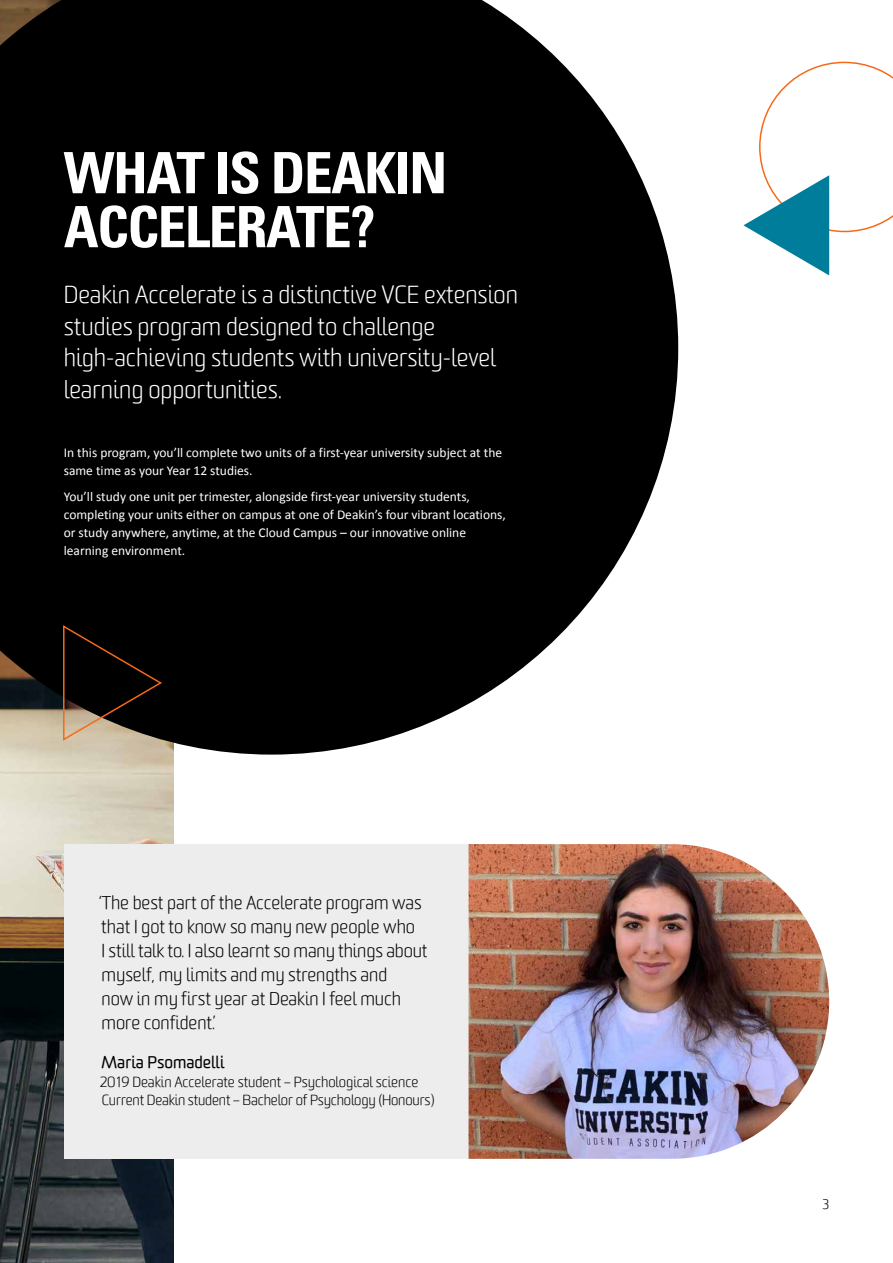
<style>
.page{position:relative;width:893px;height:1263px;background:#fff}
.page>*{position:absolute;margin:0;border:0;box-sizing:border-box;transform-origin:0 0}
.t1{font:700 condensed 57px/54px "Univers";letter-spacing:-.025em;color:#fff}
.opening_spread_intro{font:300 24px/31.5px "Worldly";color:#fff}
.profile_quote{font:300 18px/24px "Worldly";color:#000}
.profile_name{font:16.5px "Worldly";color:#000}
.profile_course_title{font:300 14.25px "Worldly";letter-spacing:-.01em;color:#000}
.body_text{font:13.5px/18px "Calibri";color:#fff}
.t2{font:300 13.5px "Worldly";color:#000}
</style>
<div class="page">
<img style="left:0;top:755px;width:174px;height:508px">
<svg style="left:0;top:0;width:678px;height:755px;background:#1e1e1e"></svg>
<svg style="left:743px;top:62px;width:150px;height:213px"></svg>
<svg style="left:62px;top:624px;width:101px;height:118px;background:#2b221a"></svg>
<div style="left:64px;top:844px;width:414px;height:315px;background:#ededee"></div>
<img style="left:469px;top:844px;width:360px;height:315px">
<h2 class="t1" style="left:64px;top:146px;width:385px">WHAT IS DEAKIN<br>ACCELERATE?</h2>
<p class="opening_spread_intro" style="left:64px;top:279px;width:456px">Deakin Accelerate is a distinctive VCE extension studies program designed to challenge high‑achieving students with university-level learning opportunities.</p>
<p class="body_text" style="left:64px;top:443px;width:440px">In this program, you’ll complete two units of a first-year university subject at the same time as your Year 12 studies.</p>
<p class="body_text" style="left:64px;top:488px;width:444px">You’ll study one unit per trimester, alongside first-year university students, completing your units either on campus at one of Deakin’s four vibrant locations, or study anywhere, anytime, at the Cloud Campus – our innovative online learning environment.</p>
<p class="profile_quote" style="left:98px;top:891px;width:331px">‘The best part of the Accelerate program was that I got to know so many new people who<br>I still talk to. I also learnt so many things about myself, my limits and my strengths and<br>now in my first year at Deakin I feel much more confident.’</p>
<p class="profile_name" style="left:101px;top:1052px;width:125px">Maria Psomadelli</p>
<p class="profile_course_title" style="left:100px;top:1074px;width:320px">2019 Deakin Accelerate student – Psychological science</p>
<p class="profile_course_title" style="left:102px;top:1091px;width:334px">Current Deakin student – Bachelor of Psychology (Honours)</p>
<p class="t2" style="left:822px;top:1196px;width:8px">3</p>
</div>
